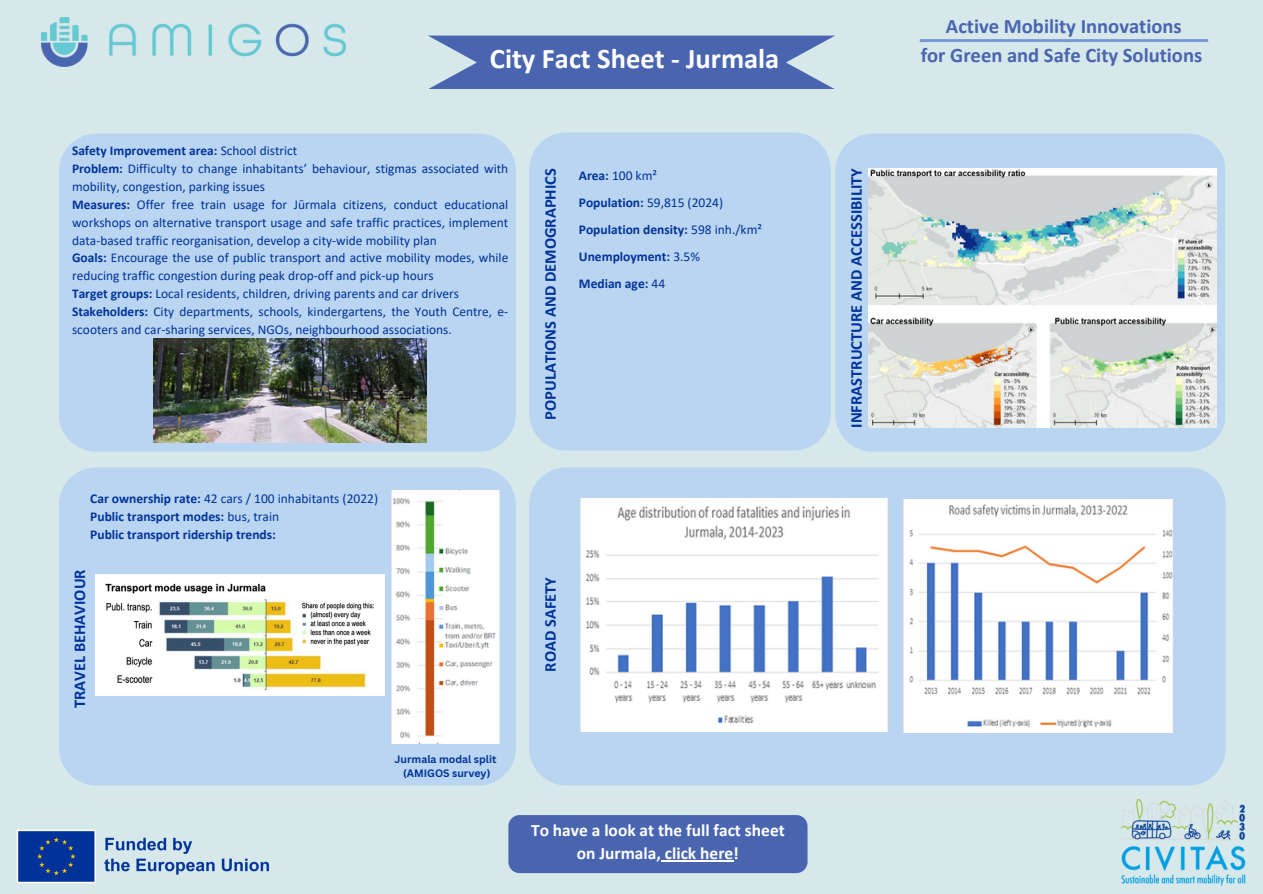
<style>
.page{position:relative;width:1263px;height:894px;background:#fff}
.page>*{position:absolute;margin:0;border:0;box-sizing:border-box;transform-origin:0 0}
.t1{font:700 28.5px "Calibri";color:#fff}
.t2{font:700 20.55px/28.8px "Calibri";color:#4965b0;text-align:center}
.t3{font:700 17.4px/23.7px "Calibri";color:#fff;text-align:center}
.t4{font:700 16.5px "Calibri";color:#013399}
.t5{font:700 13.5px/27px "Calibri";color:#013399}
.t6{font:13.35px/17.9px "Calibri";color:#013399}
.t7{font:700 10.5px "Canva Sans";color:#013399}
.s1{font-weight:700}
.s2{font-weight:400}
</style>
<div class="page">
<div style="left:0;top:0;width:1263px;height:893px;background:#d7e8ea"></div>
<img style="left:42px;top:17px;width:303px;height:50px">
<img style="left:16px;top:829px;width:253px;height:55px">
<img style="left:1120px;top:798px;width:126px;height:88px">
<svg style="left:428px;top:36px;width:406px;height:53px;background:#5974b6"></svg>
<div style="left:529px;top:132px;width:302px;height:318px;background:#b9d5f1;border-radius:37px"></div>
<div style="left:835px;top:134px;width:390px;height:317px;background:#b9d5f1;border-radius:37px"></div>
<div style="left:59px;top:467px;width:457px;height:318px;background:#b9d5f1;border-radius:37px"></div>
<div style="left:529px;top:467px;width:696px;height:318px;background:#b9d5f1;border-radius:37px"></div>
<div style="left:508px;top:814px;width:299px;height:58px;background:#4965b0;border-radius:11px"></div>
<div style="left:59px;top:134px;width:457px;height:317px;background:#b9d5f1;border-radius:37px"></div>
<img style="left:153px;top:338px;width:274px;height:104px">
<img style="left:903px;top:499px;width:270px;height:233px">
<img style="left:581px;top:498px;width:308px;height:233px">
<img style="left:868px;top:169px;width:349px;height:258px">
<hr style="left:920px;top:39px;width:288px;height:3px;background:#7b96d4">
<img style="left:96px;top:574px;width:289px;height:120px">
<img style="left:391px;top:490px;width:108px;height:253px">
<hr style="left:661px;top:860px;width:72px;height:1px;background:#fff">
<h5 class="t1" style="left:490px;top:47px;width:291px">City Fact Sheet - Jurmala</h5>
<p class="t6" style="left:72px;top:143px;width:438px"><span class="s1">Safety Improvement area:</span> School district<br><span class="s1">Problem:</span> Difficulty to change inhabitants’ behaviour, stigmas associated with mobility, congestion, parking issues<br><span class="s1">Measures:</span> Offer free train usage for Jūrmala citizens, conduct educational workshops on alternative transport usage and safe traffic practices, implement data-based traffic reorganisation, develop a city-wide mobility plan<br><span class="s1">Goals:</span> Encourage the use of public transport and active mobility modes, while reducing traffic congestion during peak drop-off and pick-up hours<br><span class="s1">Target groups:</span> Local residents, children, driving parents and car drivers <span class="s1">Stakeholders:</span> City departments, schools, kindergartens, the Youth Centre, e&shy;scooters and car-sharing services, NGOs, neighbourhood associations.</p>
<p class="t4" style="left:543px;top:419px;width:253px;rotate:-90deg">POPULATIONS AND DEMOGRAPHICS</p>
<p class="t5" style="left:579px;top:163px;width:185px">Area: <span class="s2">100 km²<br></span>Population: <span class="s2">59,815 (2024)<br></span>Population density: <span class="s2">598 inh./km²<br></span>Unemployment: <span class="s2">3.5%<br></span>Median age: <span class="s2">44</span></p>
<h3 class="t5" style="left:90px;top:491px;width:289px;line-height:18px">Car ownership rate: <span class="s2">42 cars / 100 inhabitants (2022)<br></span>Public transport modes: <span class="s2">bus, train<br></span>Public transport ridership trends:</h3>
<p class="t4" style="left:73px;top:708px;width:140px;rotate:-90deg">TRAVEL BEHAVIOUR</p>
<h4 class="t7" style="left:395px;top:751px;width:103px">Jurmala modal split</h4>
<p class="t7" style="left:403px;top:765px;width:89px">(AMIGOS survey)</p>
<p class="t4" style="left:543px;top:671px;width:96px;rotate:-90deg">ROAD SAFETY</p>
<p class="t3" style="left:531px;top:819px;width:255px">To have a look at the full fact sheet on Jurmala, click here!</p>
<h3 class="t4" style="left:849px;top:428px;width:261px;rotate:-90deg">INFRASTRUCTURE AND ACCESSIBILITY</h3>
<p class="t2" style="left:921px;top:13px;width:283px">Active Mobility Innovations<br>for Green and Safe City Solutions</p>
</div>
